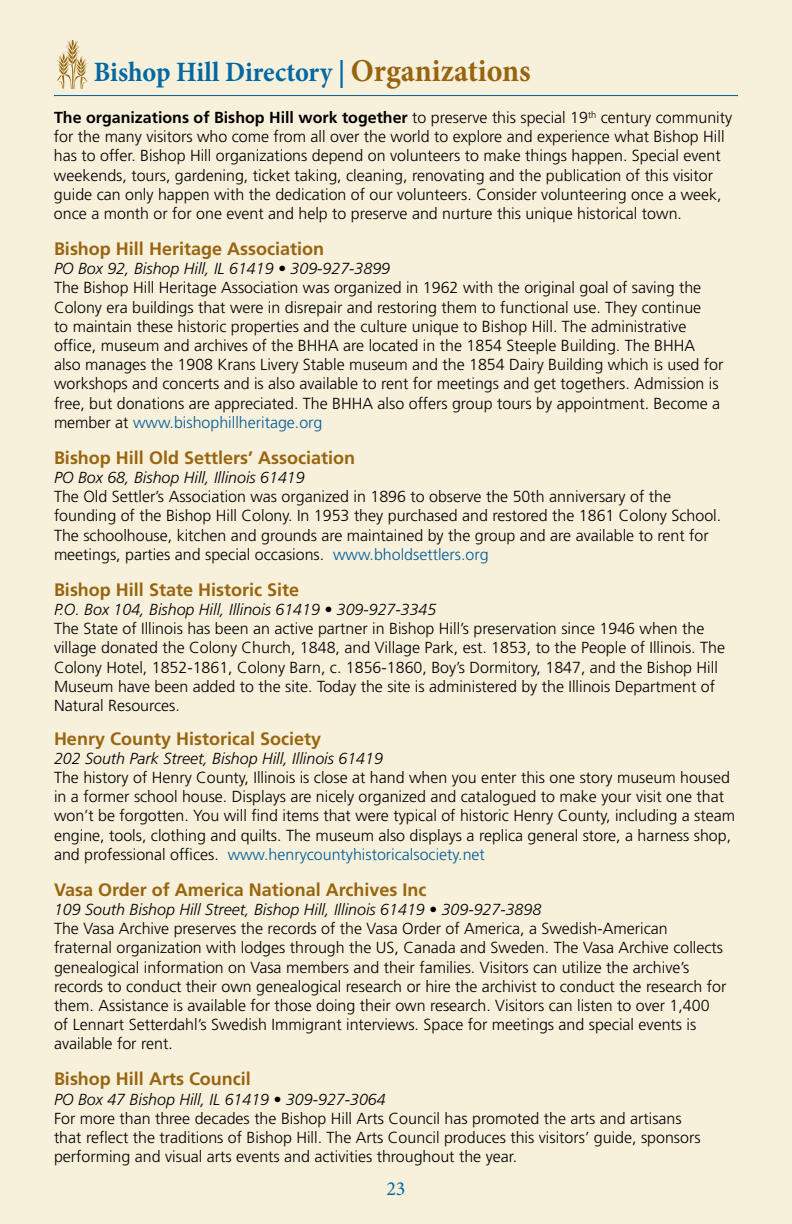
<style>
.page{position:relative;width:792px;height:1224px;background:#f7f0db}
.page>*{position:absolute;margin:0;border:0;box-sizing:border-box;transform-origin:0 0}
.t1{font:700 28px "Minion Pro";color:#0068a3;scale:.94 1}
.t2{font:20px "Minion Pro";color:#0068a3}
.t3{font:700 18px "Frutiger LT Std";color:#98650f}
.t4{font:300 16px/19.2px "Frutiger LT Std";color:#000}
.t5{font:italic 300 16px "Frutiger LT Std";color:#000}
.s1{font-size:32px;color:#98650f}
.s2{font-weight:700}
.s3{color:#005c9a}
</style>
<div class="page">
<svg style="left:57px;top:40px;width:31px;height:49px"></svg>
<hr style="left:54px;top:95px;width:684px;height:1px;background:#005b98">
<h1 class="t1" style="left:94px;top:52px;width:466px">Bishop Hill Directory | <span class="s1">Organizations</span></h1>
<p class="t4" style="left:54px;top:108px;width:680px"><span class="s2">The organizations of Bishop Hill work together</span> to preserve this special 19<sup>th</sup> century community for the many visitors who come from all over the world to explore and experience what Bishop Hill has to offer. Bishop Hill organizations depend on volunteers to make things happen. Special event weekends, tours, gardening, ticket taking, cleaning, renovating and the publication of this visitor guide can only happen with the dedication of our volunteers. Consider volunteering once a week, once a month or for one event and help to preserve and nurture this unique historical town.</p>
<p class="t3" style="left:54px;top:238px;width:272px">Bishop Hill Heritage Association</p>
<p class="t5" style="left:54px;top:260px;width:338px">PO Box 92, Bishop Hill, IL 61419 • 309-927-3899</p>
<p class="t4" style="left:54px;top:279px;width:671px">The Bishop Hill Heritage Association was organized in 1962 with the original goal of saving the Colony era buildings that were in disrepair and restoring them to functional use. They continue<br>to maintain these historic properties and the culture unique to Bishop Hill. The administrative office, museum and archives of the BHHA are located in the 1854 Steeple Building. The BHHA also manages the 1908 Krans Livery Stable museum and the 1854 Dairy Building which is used for workshops and concerts and is also available to rent for meetings and get togethers. Admission is free, but donations are appreciated. The BHHA also offers group tours by appointment. Become a member at <span class="s3">www. bishophillheritage.org</span></p>
<p class="t3" style="left:54px;top:447px;width:303px">Bishop Hill Old Settlers’ Association</p>
<p class="t5" style="left:54px;top:468px;width:252px">PO Box 68, Bishop Hill, Illinois 61419</p>
<p class="t4" style="left:54px;top:487px;width:666px">The Old Settler’s Association was organized in 1896 to observe the 50th anniversary of the founding of the Bishop Hill Colony. In 1953 they purchased and restored the 1861 Colony School.<br>The schoolhouse, kitchen and grounds are maintained by the group and are available to rent for meetings, parties and special occasions. <span class="s3">www. bholdsettlers. org</span></p>
<p class="t3" style="left:54px;top:579px;width:247px">Bishop Hill State Historic Site</p>
<p class="t5" style="left:54px;top:600px;width:384px">P.O. Box 104, Bishop Hill, Illinois 61419 • 309-927-3345</p>
<p class="t4" style="left:54px;top:619px;width:673px">The State of Illinois has been an active partner in Bishop Hill’s preservation since 1946 when the village donated the Colony Church, 1848, and Village Park, est. 1853, to the People of Illinois. The Colony Hotel, 1852-1861, Colony Barn, c. 1856-1860, Boy’s Dormitory, 1847, and the Bishop Hill Museum have been added to the site. Today the site is administered by the Illinois Department of Natural Resources.</p>
<p class="t3" style="left:54px;top:728px;width:269px">Henry County Historical Society</p>
<p class="t5" style="left:54px;top:749px;width:330px">202 South Park Street, Bishop Hill, Illinois 61419</p>
<p class="t4" style="left:54px;top:768px;width:683px">The history of Henry County, Illinois is close at hand when you enter this one story museum housed in a former school house. Displays are nicely organized and catalogued to make your visit one that won’t be forgotten. You will find items that were typical of historic Henry County, including a steam engine, tools, clothing and quilts. The museum also displays a replica general store, a harness shop, and professional offices. <span class="s3">www. henrycountyhistoricalsociety. net</span></p>
<p class="t3" style="left:54px;top:879px;width:374px">Vasa Order of America National Archives Inc</p>
<p class="t5" style="left:54px;top:900px;width:489px">109 South Bishop Hill Street, Bishop Hill, Illinois 61419 • 309-927-3898</p>
<p class="t4" style="left:54px;top:919px;width:674px">The Vasa Archive preserves the records of the Vasa Order of America, a Swedish-American fraternal organization with lodges through the US, Canada and Sweden. The Vasa Archive collects genealogical information on Vasa members and their families. Visitors can utilize the archive’s records to conduct their own genealogical research or hire the archivist to conduct the research for them. Assistance is available for those doing their own research. Visitors can listen to over 1,400 of Lennart Setterdahl’s Swedish Immigrant interviews. Space for meetings and special events is available for rent.</p>
<p class="t3" style="left:54px;top:1069px;width:198px">Bishop Hill Arts Council</p>
<p class="t5" style="left:54px;top:1090px;width:333px">PO Box 47 Bishop Hill, IL 61419 • 309-927-3064</p>
<p class="t4" style="left:54px;top:1109px;width:648px">For more than three decades the Bishop Hill Arts Council has promoted the arts and artisans that reflect the traditions of Bishop Hill. The Arts Council produces this visitors’ guide, sponsors performing and visual arts events and activities throughout the year.</p>
<p class="t2" style="left:386px;top:1176px;width:21px">23</p>
</div>
